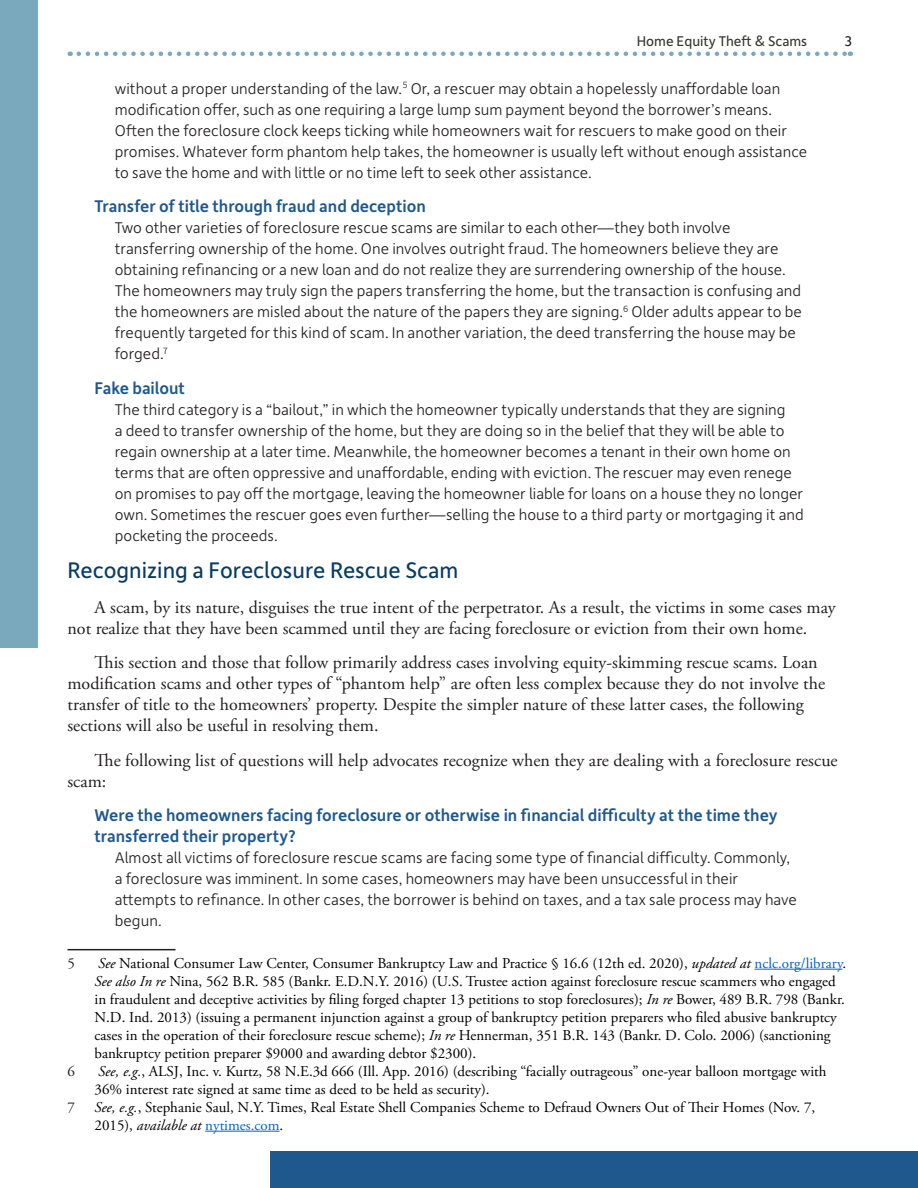
<style>
.page{position:relative;width:918px;height:1188px;background:#fff}
.page>*{position:absolute;margin:0;border:0;box-sizing:border-box;transform-origin:0 0}
.Section_Headers{font:24px "Depot New";color:#0a3c61}
.Body_Text{font:18px/21px "Adobe Garamond Pro";color:#231f20}
.Glossary_term_no_sha{font:500 18px/21px "Depot New";color:#1f588d}
.Glossary_definitions{font:300 16.5px/21px "Depot New";color:#231f20}
.Endnotes{font:15px/18px "Adobe Garamond Pro";color:#000}
.t1{font:15px "Depot New";color:#373834}
.Endnotes-2{font:15px "Adobe Garamond Pro";color:#231f20}
.t2{font:15px "Depot New";color:#231f20}
.s1{font-style:italic}
.s2{color:#0563c1}
</style>
<div class="page">
<svg style="left:79px;top:52px;width:772px;height:4px"></svg>
<div style="left:0;top:0;width:38px;height:648px;background:#7aa8bc"></div>
<div style="left:270px;top:1151px;width:648px;height:37px;background:#1f588d"></div>
<hr style="left:68px;top:949px;width:108px;height:1px;background:#231f20">
<hr style="left:755px;top:969px;width:87px;height:1px;background:#0563c1">
<hr style="left:205px;top:1131px;width:75px;height:1px;background:#0563c1">
<p class="t1" style="left:637px;top:31px;width:172px">Home Equity Theft &amp; Scams</p>
<p class="t2" style="left:845px;top:31px;width:9px">3</p>
<p class="Glossary_definitions" style="left:115px;top:77px;width:694px">without a proper understanding of the law.<sup>5</sup> Or, a rescuer may obtain a hopelessly unaffordable loan modification offer, such as one requiring a large lump sum payment beyond the borrower’s means.<br>Often the foreclosure clock keeps ticking while homeowners wait for rescuers to make good on their promises. Whatever form phantom help takes, the homeowner is usually left without enough assistance to save the home and with little or no time left to seek other assistance.</p>
<p class="Glossary_term_no_sha" style="left:94px;top:195px;width:333px">Transfer of title through fraud and deception</p>
<p class="Glossary_definitions" style="left:115px;top:216px;width:689px">Two other varieties of foreclosure rescue scams are similar to each other—they both involve transferring ownership of the home. One involves outright fraud. The homeowners believe they are obtaining refinancing or a new loan and do not realize they are surrendering ownership of the house.<br>The homeowners may truly sign the papers transferring the home, but the transaction is confusing and the homeowners are misled about the nature of the papers they are signing.<sup>6</sup> Older adults appear to be frequently targeted for this kind of scam. In another variation, the deed transferring the house may be forged.<sup>7</sup></p>
<p class="Glossary_term_no_sha" style="left:94px;top:376px;width:92px">Fake bailout</p>
<p class="Glossary_definitions" style="left:115px;top:398px;width:691px">The third category is a “bailout,” in which the homeowner typically understands that they are signing<br>a deed to transfer ownership of the home, but they are doing so in the belief that they will be able to regain ownership at a later time. Meanwhile, the homeowner becomes a tenant in their own home on terms that are often oppressive and unaffordable, ending with eviction. The rescuer may even renege on promises to pay off the mortgage, leaving the homeowner liable for loans on a house they no longer own. Sometimes the rescuer goes even further—selling the house to a third party or mortgaging it and pocketing the proceeds.</p>
<p class="Section_Headers" style="left:68px;top:554px;width:393px">Recognizing a Foreclosure Rescue Scam</p>
<p class="Body_Text" style="left:68px;top:597px;width:770px;text-indent:27px">A scam, by its nature, disguises the true intent of the perpetrator. As a result, the victims in some cases may not realize that they have been scammed until they are facing foreclosure or eviction from their own home.</p>
<p class="Body_Text" style="left:68px;top:652px;width:759px;text-indent:27px">This section and those that follow primarily address cases involving equity-skimming rescue scams. Loan modification scams and other types of “phantom help” are often less complex because they do not involve the transfer of title to the homeowners’ property. Despite the simpler nature of these latter cases, the following sections will also be useful in resolving them.</p>
<p class="Body_Text" style="left:68px;top:750px;width:772px;text-indent:27px">The following list of questions will help advocates recognize when they are dealing with a foreclosure rescue scam:</p>
<p class="Glossary_term_no_sha" style="left:94px;top:804px;width:685px">Were the homeowners facing foreclosure or otherwise in financial difficulty at the time they transferred their property?</p>
<p class="Glossary_definitions" style="left:115px;top:846px;width:684px">Almost all victims of foreclosure rescue scams are facing some type of financial difficulty. Commonly, a foreclosure was imminent. In some cases, homeowners may have been unsuccessful in their attempts to refinance. In other cases, the borrower is behind on taxes, and a tax sale process may have begun.</p>
<p class="Endnotes-2" style="left:68px;top:954px;width:9px">5</p>
<p class="Endnotes" style="left:94px;top:954px;width:753px"><span class="s1">See</span> National Consumer Law Center, Consumer Bankruptcy Law and Practice § 16.6 (12th ed. 2020), <span class="s1">updated at</span> <span class="s2">nclc.org/library</span>.<br><span class="s1">See also In re</span> Nina, 562 B.R. 585 (Bankr. E.D.N.Y. 2016) (U.S. Trustee action against foreclosure rescue scammers who engaged in fraudulent and deceptive activities by filing forged chapter 13 petitions to stop foreclosures); <span class="s1">In re</span> Bower, 489 B.R. 798 (Bankr.<br>N.D. Ind. 2013) (issuing a permanent injunction against a group of bankruptcy petition preparers who filed abusive bankruptcy cases in the operation of their foreclosure rescue scheme); <span class="s1">In re</span> Hennerman, 351 B.R. 143 (Bankr. D. Colo. 2006) (sanctioning bankruptcy petition preparer $9000 and awarding debtor $2300).</p>
<p class="Endnotes-2" style="left:68px;top:1062px;width:9px">6</p>
<p class="Endnotes" style="left:94px;top:1062px;width:734px"><span class="s1">See, e.g.</span>, ALSJ, Inc. v. Kurtz, 58 N.E.3d 666 (Ill. App. 2016) (describing “facially outrageous” one-year balloon mortgage with<br>36% interest rate signed at same time as deed to be held as security).</p>
<p class="Endnotes-2" style="left:68px;top:1098px;width:9px">7</p>
<p class="Endnotes" style="left:94px;top:1098px;width:722px"><span class="s1">See, e.g.</span>, Stephanie Saul, N.Y. Times, Real Estate Shell Companies Scheme to Defraud Owners Out of Their Homes (Nov. 7,<br>2015), <span class="s1">available at</span> <span class="s2">nytimes.com</span>.</p>
</div>
